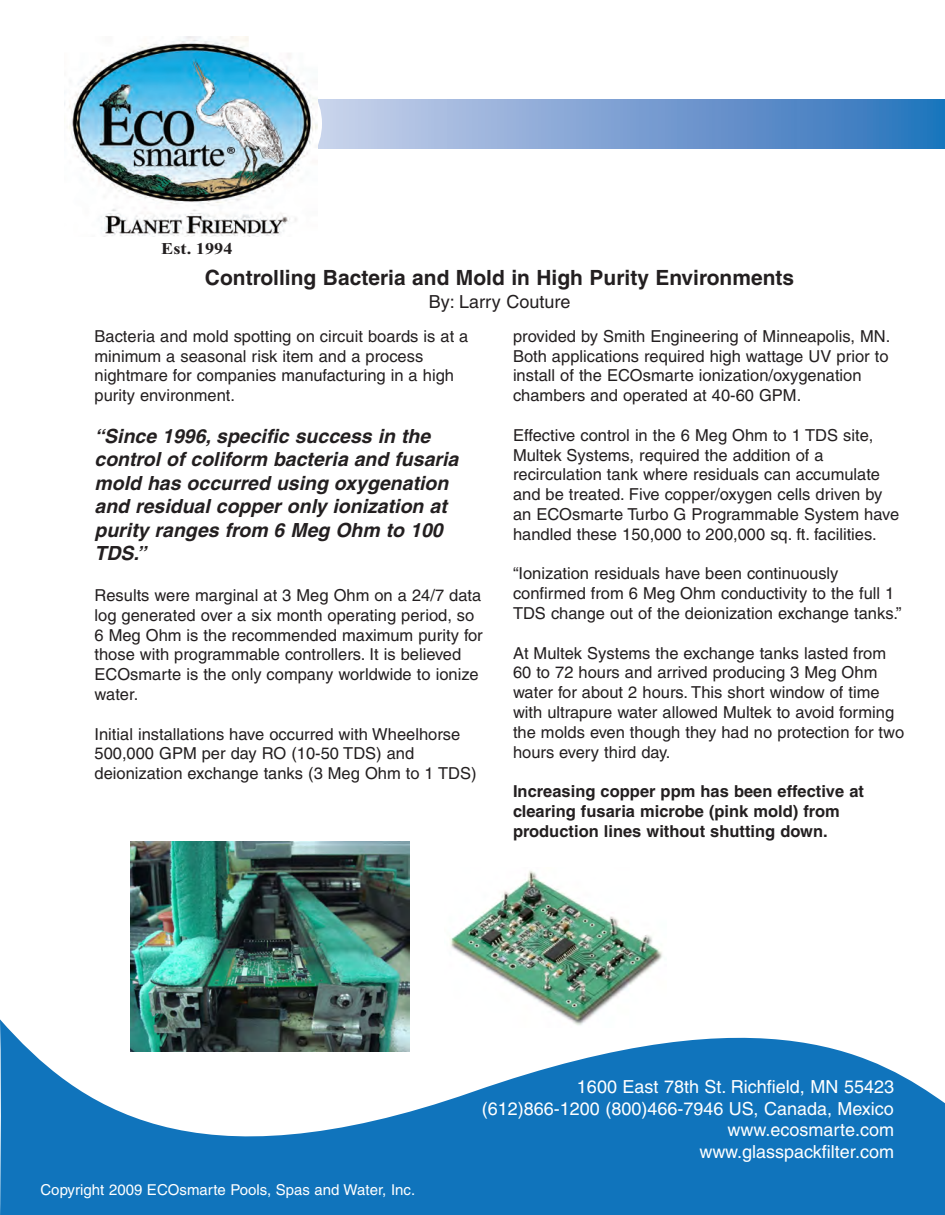
<style>
.page{position:relative;width:945px;height:1215px;background:#fff}
.page>*{position:absolute;margin:0;border:0;box-sizing:border-box;transform-origin:0 0}
.t1{font:700 21px "Helvetica";color:#231f20}
.t2{font:italic 700 19.5px/23.4px "Helvetica";color:#231f20}
.t3{font:18px/21.6px "Helvetica";color:#fff;text-align:right}
.t4{font:18px "Helvetica";color:#231f20}
.t5{font:16.5px/19.8px "Helvetica";color:#231f20}
.t6{font:700 16.5px/19.8px "Helvetica";color:#231f20}
.t7{font:700 16.5px "Times New Roman";color:#231f20;scale:1.11 1}
.t8{font:15px "Helvetica";color:#fff}
</style>
<div class="page">
<svg style="left:318px;top:100px;width:627px;height:49px;background:#7aa0d2"></svg>
<svg style="left:0;top:988px;width:945px;height:227px;fill:#1074bc"></svg>
<img style="left:64px;top:36px;width:253px;height:201px">
<img style="left:445px;top:871px;width:222px;height:156px">
<img style="left:130px;top:842px;width:279px;height:209px">
<p class="t7" style="left:161px;top:239px;width:66px">Est. 1994</p>
<p class="t1" style="left:205px;top:269px;width:591px">Controlling Bacteria and Mold in High Purity Environments</p>
<p class="t4" style="left:429px;top:295px;width:143px">By: Larry Couture</p>
<p class="t5" style="left:513px;top:328px;width:379px">provided by Smith Engineering of Minneapolis, MN.<br>Both applications required high wattage UV prior to install of the ECOsmarte ionization/oxygenation chambers and operated at 40-60 GPM.</p>
<p class="t5" style="left:513px;top:427px;width:388px">Effective control in the 6 Meg Ohm to 1 TDS site, Multek Systems, required the addition of a recirculation tank where residuals can accumulate and be treated. Five copper/oxygen cells driven by an ECOsmarte Turbo G Programmable System have handled these 150,000 to 200,000 sq. ft. facilities.</p>
<p class="t5" style="left:513px;top:565px;width:390px">“Ionization residuals have been continuously confirmed from 6 Meg Ohm conductivity to the full 1<br>TDS change out of the deionization exchange tanks.”</p>
<p class="t5" style="left:513px;top:644px;width:393px">At Multek Systems the exchange tanks lasted from 60 to 72 hours and arrived producing 3 Meg Ohm water for about 2 hours. This short window of time with ultrapure water allowed Multek to avoid forming the molds even though they had no protection for two hours every third day.</p>
<p class="t6" style="left:513px;top:783px;width:353px">Increasing copper ppm has been effective at clearing fusaria microbe (pink mold) from production lines without shutting down.</p>
<p class="t5" style="left:94px;top:328px;width:375px">Bacteria and mold spotting on circuit boards is at a minimum a seasonal risk item and a process nightmare for companies manufacturing in a high purity environment.</p>
<p class="t2" style="left:94px;top:426px;width:365px">“Since 1996, specific success in the control of coliform bacteria and fusaria mold has occurred using oxygenation and residual copper only ionization at purity ranges from 6 Meg Ohm to 100<br>TDS.”</p>
<p class="t5" style="left:94px;top:587px;width:390px">Results were marginal at 3 Meg Ohm on a 24/7 data log generated over a six month operating period, so 6 Meg Ohm is the recommended maximum purity for those with programmable controllers. It is believed ECOsmarte is the only company worldwide to ionize water.</p>
<p class="t5" style="left:95px;top:725px;width:384px">Initial installations have occurred with Wheelhorse<br>500,000 GPM per day RO (10-50 TDS) and deionization exchange tanks (3 Meg Ohm to 1 TDS)</p>
<p class="t8" style="left:40px;top:1185px;width:376px">Copyright 2009 ECOsmarte Pools, Spas and Water, Inc.</p>
<p class="t3" style="left:482px;top:1077px;width:414px">1600 East 78th St. Richfield, MN 55423 (612)866-1200 (800)466-7946 US, Canada, Mexico www.ecosmarte.com<br>www.glasspackfilter.com</p>
</div>
